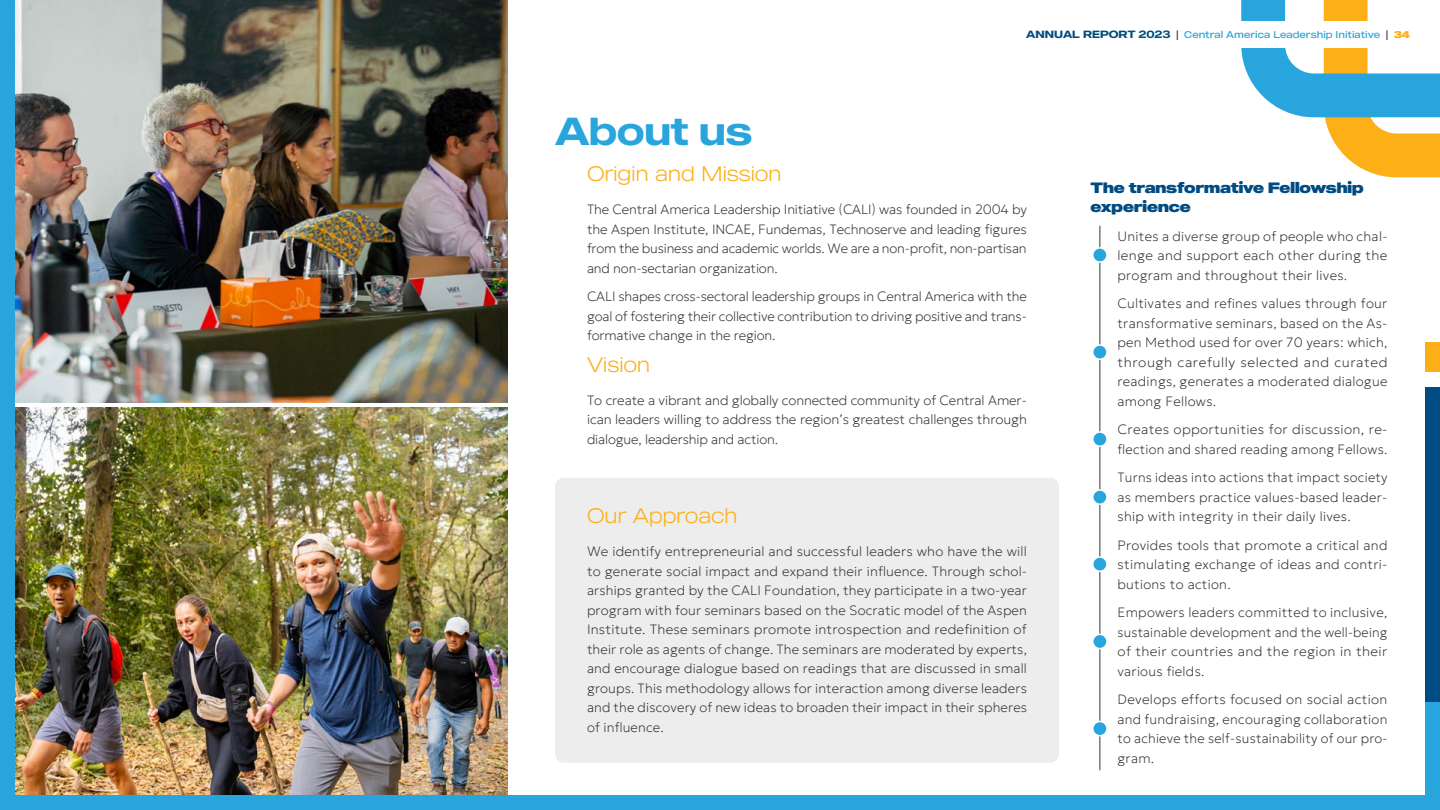
<style>
.page{position:relative;width:1440px;height:810px;background:#fff}
.page>*{position:absolute;margin:0;border:0;box-sizing:border-box;transform-origin:0 0}
.t1{font:500 39px "MADE Outer Sans";letter-spacing:-.015em;color:#29a5dd}
.t2{font:100 21px "MADE Outer Sans";letter-spacing:-.015em;color:#fcaf17}
.t3{font:900 15px/19.5px "MADE Outer Sans";letter-spacing:-.005em;color:#004b81}
.t4{font:100 13.5px/19.5px "Geologica";letter-spacing:.02em;color:#353535;text-align:justify}
.t5{font:300 9.75px "MADE Outer Sans";color:#29a5dd}
.s1{font-weight:500;font-size:10.5px;color:#004b81}
.s2{color:#353535}
.s3{font-weight:900;color:#fcaf17}
</style>
<div class="page">
<img style="left:0;top:0;width:1440px;height:810px">
<div style="left:1425px;top:387px;width:15px;height:315px;background:#004b81"></div>
<div style="left:1425px;top:342px;width:15px;height:30px;background:#fcaf17"></div>
<h1 class="t1" style="left:555px;top:106px;width:199px">About us</h1>
<p class="t5" style="left:1026px;top:29px;width:385px"><span class="s1">ANNUAL REPORT 2023</span> <span class="s2">|</span> Central America Leadership Initiative <span class="s2">|</span> <span class="s3">34</span></p>
<h2 class="t2" style="left:587px;top:160px;width:196px">Origin and Mission</h2>
<p class="t4" style="left:587px;top:198px;width:442px">The Central America Leadership Initiative (CALI) was founded in 2004 by the Aspen Institute, INCAE, Fundemas, Technoserve and leading figures from the business and academic worlds. We are a non-profit, non-partisan and non-sectarian organization.</p>
<p class="t4" style="left:587px;top:285px;width:441px">CALI shapes cross-sectoral leadership groups in Central America with the goal of fostering their collective contribution to driving positive and trans&shy;formative change in the region.</p>
<h2 class="t2" style="left:587px;top:351px;width:65px">Vision</h2>
<p class="t4" style="left:587px;top:389px;width:442px">To create a vibrant and globally connected community of Central Amer&shy;ican leaders willing to address the region’s greatest challenges through dialogue, leadership and action.</p>
<h2 class="t2" style="left:587px;top:502px;width:152px">Our Approach</h2>
<p class="t4" style="left:587px;top:540px;width:442px">We identify entrepreneurial and successful leaders who have the will to generate social impact and expand their influence. Through schol&shy;arships granted by the CALI Foundation, they participate in a two-year program with four seminars based on the Socratic model of the Aspen Institute. These seminars promote introspection and redefinition of their role as agents of change. The seminars are moderated by experts, and encourage dialogue based on readings that are discussed in small groups. This methodology allows for interaction among diverse leaders and the discovery of new ideas to broaden their impact in their spheres of influence.</p>
<p class="t3" style="left:1090px;top:177px;width:275px">The transformative Fellowship experience</p>
<p class="t4" style="left:1118px;top:225px;width:272px">Unites a diverse group of people who chal&shy;lenge and support each other during the program and throughout their lives.</p>
<p class="t4" style="left:1118px;top:292px;width:272px">Cultivates and refines values through four transformative seminars, based on the As&shy;pen Method used for over 70 years: which, through carefully selected and curated readings, generates a moderated dialogue among Fellows.</p>
<p class="t4" style="left:1118px;top:418px;width:272px">Creates opportunities for discussion, re&shy;flection and shared reading among Fellows.</p>
<p class="t4" style="left:1118px;top:466px;width:272px">Turns ideas into actions that impact society as members practice values-based leader&shy;ship with integrity in their daily lives.</p>
<p class="t4" style="left:1118px;top:534px;width:272px">Provides tools that promote a critical and stimulating exchange of ideas and contri&shy;butions to action.</p>
<p class="t4" style="left:1118px;top:601px;width:272px">Empowers leaders committed to inclusive, sustainable development and the well-being of their countries and the region in their various fields.</p>
<p class="t4" style="left:1118px;top:688px;width:272px">Develops efforts focused on social action and fundraising, encouraging collaboration to achieve the self-sustainability of our pro&shy;gram.</p>
</div>
